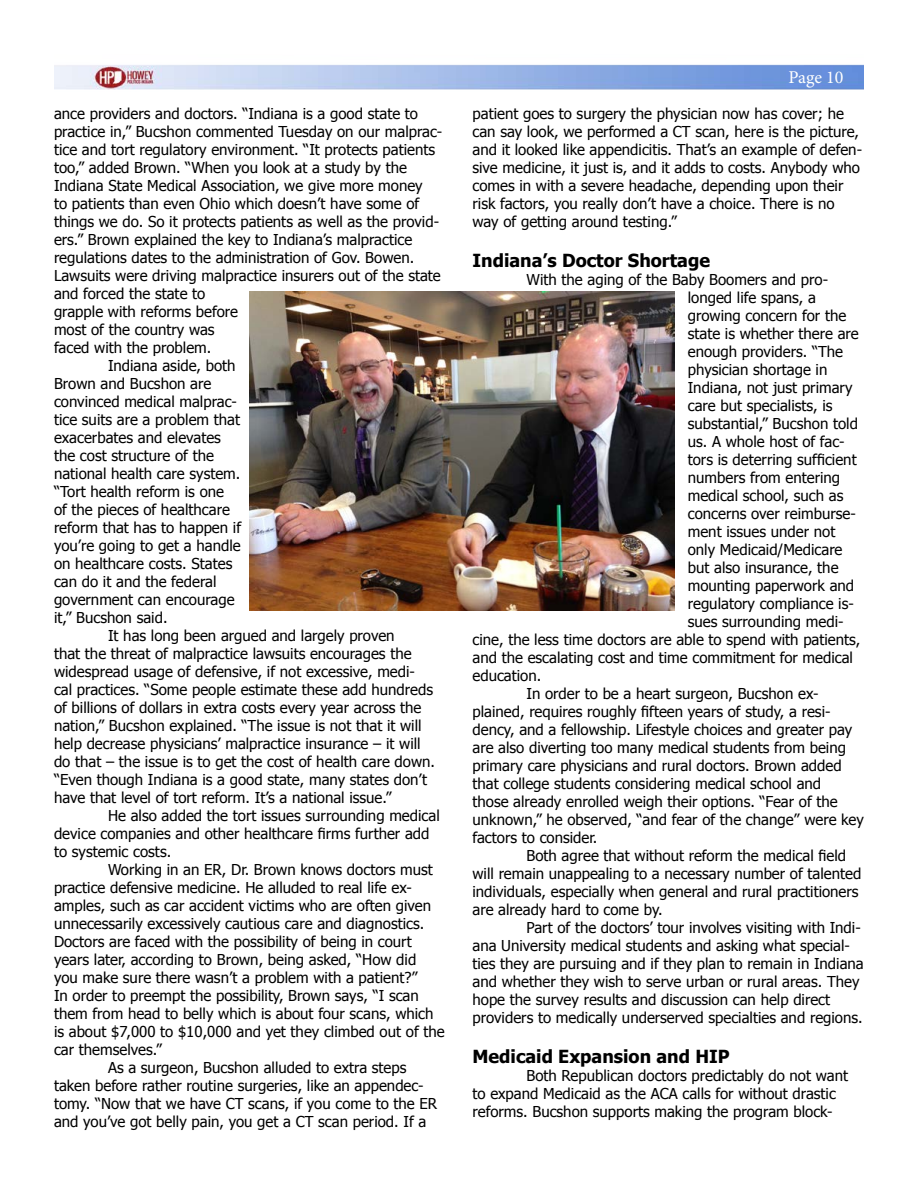
<style>
.page{position:relative;width:918px;height:1188px;background:#fff}
.page>*{position:absolute;margin:0;border:0;box-sizing:border-box;transform-origin:0 0}
.t1{font:700 18px "Tahoma";color:#000}
.t2{font:18px "Minion Pro";letter-spacing:-.005em;color:#fff}
.t3{font:15px/18px "Tahoma";color:#000}
</style>
<div class="page">
<img style="left:54px;top:64px;width:810px;height:26px">
<img style="left:250px;top:292px;width:424px;height:318px">
<p class="t3" style="left:54px;top:105px;width:366px">ance providers and doctors. “Indiana is a good state to</p>
<p class="t3" style="left:54px;top:123px;width:390px">practice in,” Bucshon commented Tuesday on our malprac-</p>
<p class="t3" style="left:54px;top:141px;width:383px">tice and tort regulatory environment. “It protects patients</p>
<p class="t3" style="left:54px;top:159px;width:354px">too,” added Brown. “When you look at a study by the</p>
<p class="t3" style="left:54px;top:177px;width:370px">Indiana State Medical Association, we give more money</p>
<p class="t3" style="left:54px;top:195px;width:367px">to patients than even Ohio which doesn’t have some of</p>
<p class="t3" style="left:54px;top:213px;width:387px">things we do. So it protects patients as well as the provid-</p>
<p class="t3" style="left:54px;top:231px;width:360px">ers.” Brown explained the key to Indiana’s malpractice</p>
<p class="t3" style="left:54px;top:249px;width:362px">regulations dates to the administration of Gov. Bowen.</p>
<p class="t3" style="left:54px;top:267px;width:388px">Lawsuits were driving malpractice insurers out of the state</p>
<p class="t3" style="left:54px;top:285px;width:153px">and forced the state to</p>
<p class="t3" style="left:54px;top:303px;width:186px">grapple with reforms before</p>
<p class="t3" style="left:54px;top:321px;width:162px">most of the country was</p>
<p class="t3" style="left:54px;top:339px;width:159px">faced with the problem.</p>
<p class="t3" style="left:108px;top:357px;width:129px">Indiana aside, both</p>
<p class="t3" style="left:54px;top:375px;width:159px">Brown and Bucshon are</p>
<p class="t3" style="left:54px;top:393px;width:184px">convinced medical malprac-</p>
<p class="t3" style="left:54px;top:411px;width:188px">tice suits are a problem that</p>
<p class="t3" style="left:54px;top:429px;width:168px">exacerbates and elevates</p>
<p class="t3" style="left:54px;top:447px;width:162px">the cost structure of the</p>
<p class="t3" style="left:54px;top:465px;width:188px">national health care system.</p>
<p class="t3" style="left:54px;top:483px;width:172px">“Tort health reform is one</p>
<p class="t3" style="left:54px;top:501px;width:177px">of the pieces of healthcare</p>
<p class="t3" style="left:54px;top:519px;width:189px">reform that has to happen if</p>
<p class="t3" style="left:54px;top:537px;width:188px">you’re going to get a handle</p>
<p class="t3" style="left:54px;top:555px;width:180px">on healthcare costs. States</p>
<p class="t3" style="left:54px;top:573px;width:164px">can do it and the federal</p>
<p class="t3" style="left:54px;top:591px;width:182px">government can encourage</p>
<p class="t3" style="left:54px;top:609px;width:115px">it,” Bucshon said.</p>
<p class="t3" style="left:108px;top:627px;width:288px">It has long been argued and largely proven</p>
<p class="t3" style="left:54px;top:645px;width:359px">that the threat of malpractice lawsuits encourages the</p>
<p class="t3" style="left:54px;top:663px;width:362px">widespread usage of defensive, if not excessive, medi-</p>
<p class="t3" style="left:54px;top:681px;width:381px">cal practices. “Some people estimate these add hundreds</p>
<p class="t3" style="left:54px;top:699px;width:369px">of billions of dollars in extra costs every year across the</p>
<p class="t3" style="left:54px;top:717px;width:369px">nation,” Bucshon explained. “The issue is not that it will</p>
<p class="t3" style="left:54px;top:735px;width:368px">help decrease physicians’ malpractice insurance – it will</p>
<p class="t3" style="left:54px;top:753px;width:383px">do that – the issue is to get the cost of health care down.</p>
<p class="t3" style="left:54px;top:771px;width:375px">“Even though Indiana is a good state, many states don’t</p>
<p class="t3" style="left:54px;top:789px;width:339px">have that level of tort reform. It’s a national issue.”</p>
<p class="t3" style="left:108px;top:807px;width:333px">He also added the tort issues surrounding medical</p>
<p class="t3" style="left:54px;top:825px;width:377px">device companies and other healthcare firms further add</p>
<p class="t3" style="left:54px;top:843px;width:119px">to systemic costs.</p>
<p class="t3" style="left:108px;top:861px;width:326px">Working in an ER, Dr. Brown knows doctors must</p>
<p class="t3" style="left:54px;top:879px;width:359px">practice defensive medicine. He alluded to real life ex-</p>
<p class="t3" style="left:54px;top:897px;width:379px">amples, such as car accident victims who are often given</p>
<p class="t3" style="left:54px;top:915px;width:372px">unnecessarily excessively cautious care and diagnostics.</p>
<p class="t3" style="left:54px;top:933px;width:359px">Doctors are faced with the possibility of being in court</p>
<p class="t3" style="left:54px;top:951px;width:364px">years later, according to Brown, being asked, “How did</p>
<p class="t3" style="left:54px;top:969px;width:365px">you make sure there wasn’t a problem with a patient?”</p>
<p class="t3" style="left:54px;top:987px;width:366px">In order to preempt the possibility, Brown says, “I scan</p>
<p class="t3" style="left:54px;top:1005px;width:381px">them from head to belly which is about four scans, which</p>
<p class="t3" style="left:54px;top:1023px;width:392px">is about $7,000 to $10,000 and yet they climbed out of the</p>
<p class="t3" style="left:54px;top:1041px;width:109px">car themselves.”</p>
<p class="t3" style="left:108px;top:1059px;width:300px">As a surgeon, Bucshon alluded to extra steps</p>
<p class="t3" style="left:54px;top:1077px;width:371px">taken before rather routine surgeries, like an appendec-</p>
<p class="t3" style="left:54px;top:1095px;width:385px">tomy. “Now that we have CT scans, if you come to the ER</p>
<p class="t3" style="left:54px;top:1113px;width:374px">and you’ve got belly pain, you get a CT scan period. If a</p>
<p class="t2" style="left:789px;top:65px;width:56px">Page 10</p>
<p class="t3" style="left:472px;top:105px;width:391px">patient goes to surgery the physician now has cover; he can say look, we performed a CT scan, here is the picture, and it looked like appendicitis. That’s an example of defen&shy;sive medicine, it just is, and it adds to costs. Anybody who comes in with a severe headache, depending upon their risk factors, you really don’t have a choice. There is no way of getting around testing.”</p>
<p class="t1" style="left:472px;top:249px;width:239px">Indiana’s Doctor Shortage</p>
<p class="t3" style="left:526px;top:270px;width:303px">With the aging of the Baby Boomers and pro-</p>
<p class="t3" style="left:688px;top:288px;width:130px">longed life spans, a</p>
<p class="t3" style="left:688px;top:306px;width:160px">growing concern for the</p>
<p class="t3" style="left:688px;top:324px;width:173px">state is whether there are</p>
<p class="t3" style="left:688px;top:342px;width:157px">enough providers. “The</p>
<p class="t3" style="left:688px;top:360px;width:141px">physician shortage in</p>
<p class="t3" style="left:688px;top:378px;width:166px">Indiana, not just primary</p>
<p class="t3" style="left:688px;top:396px;width:146px">care but specialists, is</p>
<p class="t3" style="left:688px;top:414px;width:172px">substantial,” Bucshon told</p>
<p class="t3" style="left:688px;top:432px;width:158px">us. A whole host of fac-</p>
<p class="t3" style="left:688px;top:450px;width:170px">tors is deterring sufficient</p>
<p class="t3" style="left:688px;top:468px;width:154px">numbers from entering</p>
<p class="t3" style="left:688px;top:486px;width:157px">medical school, such as</p>
<p class="t3" style="left:688px;top:504px;width:170px">concerns over reimburse-</p>
<p class="t3" style="left:688px;top:522px;width:149px">ment issues under not</p>
<p class="t3" style="left:688px;top:540px;width:156px">only Medicaid/Medicare</p>
<p class="t3" style="left:688px;top:558px;width:152px">but also insurance, the</p>
<p class="t3" style="left:688px;top:576px;width:168px">mounting paperwork and</p>
<p class="t3" style="left:688px;top:594px;width:168px">regulatory compliance is-</p>
<p class="t3" style="left:688px;top:612px;width:157px">sues surrounding medi-</p>
<p class="t3" style="left:473px;top:630px;width:389px">cine, the less time doctors are able to spend with patients,</p>
<p class="t3" style="left:473px;top:648px;width:382px">and the escalating cost and time commitment for medical</p>
<p class="t3" style="left:473px;top:666px;width:70px">education.</p>
<p class="t3" style="left:527px;top:684px;width:294px">In order to be a heart surgeon, Bucshon ex-</p>
<p class="t3" style="left:473px;top:702px;width:360px">plained, requires roughly fifteen years of study, a resi-</p>
<p class="t3" style="left:473px;top:720px;width:381px">dency, and a fellowship. Lifestyle choices and greater pay</p>
<p class="t3" style="left:473px;top:738px;width:375px">are also diverting too many medical students from being</p>
<p class="t3" style="left:473px;top:756px;width:371px">primary care physicians and rural doctors. Brown added</p>
<p class="t3" style="left:473px;top:774px;width:350px">that college students considering medical school and</p>
<p class="t3" style="left:473px;top:792px;width:367px">those already enrolled weigh their options. “Fear of the</p>
<p class="t3" style="left:473px;top:810px;width:393px">unknown,” he observed, “and fear of the change” were key</p>
<p class="t3" style="left:473px;top:828px;width:126px">factors to consider.</p>
<p class="t3" style="left:527px;top:846px;width:321px">Both agree that without reform the medical field</p>
<p class="t3" style="left:473px;top:864px;width:390px">will remain unappealing to a necessary number of talented</p>
<p class="t3" style="left:473px;top:882px;width:388px">individuals, especially when general and rural practitioners</p>
<p class="t3" style="left:473px;top:900px;width:192px">are already hard to come by.</p>
<p class="t3" style="left:527px;top:918px;width:336px">Part of the doctors’ tour involves visiting with Indi-</p>
<p class="t3" style="left:473px;top:936px;width:379px">ana University medical students and asking what special-</p>
<p class="t3" style="left:473px;top:954px;width:393px">ties they are pursuing and if they plan to remain in Indiana</p>
<p class="t3" style="left:473px;top:972px;width:389px">and whether they wish to serve urban or rural areas. They</p>
<p class="t3" style="left:473px;top:990px;width:359px">hope the survey results and discussion can help direct</p>
<p class="t3" style="left:473px;top:1008px;width:392px">providers to medically underserved specialties and regions.</p>
<p class="t1" style="left:472px;top:1045px;width:259px">Medicaid Expansion and HIP</p>
<p class="t3" style="left:472px;top:1066px;width:377px;text-indent:54px">Both Republican doctors predictably do not want to expand Medicaid as the ACA calls for without drastic reforms. Bucshon supports making the program block-</p>
</div>
